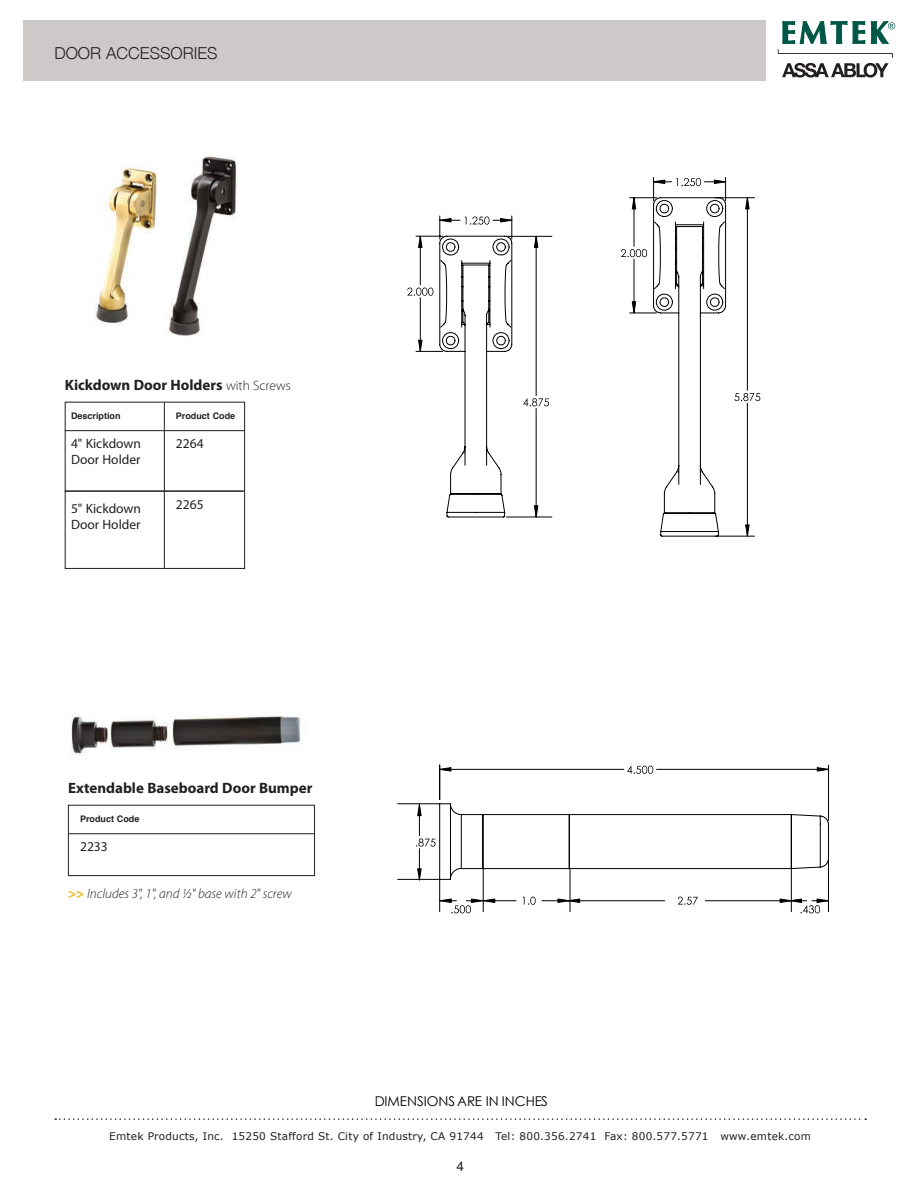
<style>
.page{position:relative;width:918px;height:1188px;background:#fff}
.page>*{position:absolute;margin:0;border:0;box-sizing:border-box;transform-origin:0 0}
.t1{font:300 16.5px "Helvetica Neue";color:#231f20}
.t2{font:700 15px "Myriad Pro";color:#231f20}
.t3{font:13.5px "Myriad Pro";color:#231f20}
.t4{font:italic 300 13.5px "Myriad Pro";color:#231f20}
.t5{font:13.5px "Century Gothic";color:#000}
.t6{font:13.5px "Helvetica";color:#231f20}
.t7{font:10.5px "Verdana";letter-spacing:.02em;color:#231f20}
.t8{font:700 9px "Helvetica";color:#231f20}
.s1{font-weight:300;font-size:13.5px}
.s2{font-weight:700;font-style:normal;color:#efb211}
</style>
<div class="page">
<div style="left:23px;top:21px;width:743px;height:60px;background:#cdc9c8"></div>
<svg style="left:55px;top:1118px;width:811px;height:2px"></svg>
<svg style="left:778px;top:20px;width:117px;height:58px"></svg>
<div style="left:65px;top:402px;width:180px;height:167px;border:1px solid #231f20"></div>
<div style="left:68px;top:805px;width:247px;height:71px;border:1px solid #231f20"></div>
<hr style="left:65px;top:430px;width:180px;height:1px;background:#231f20">
<hr style="left:68px;top:833px;width:247px;height:1px;background:#231f20">
<hr style="left:65px;top:490px;width:179px;height:2px;background:#231f20">
<hr style="left:164px;top:402px;width:1px;height:166px;background:#231f20">
<img style="left:168px;top:156px;width:69px;height:180px">
<img style="left:94px;top:167px;width:63px;height:158px">
<hr style="left:715px;top:197px;width:40px;height:1px;background:#000">
<hr style="left:715px;top:536px;width:40px;height:1px;background:#000">
<svg style="left:621px;top:177px;width:106px;height:360px"></svg>
<svg style="left:734px;top:393px;width:26px;height:8px"></svg>
<hr style="left:747px;top:198px;width:1px;height:192px;background:#000">
<hr style="left:747px;top:403px;width:1px;height:133px;background:#000">
<svg style="left:745px;top:524px;width:5px;height:13px"></svg>
<svg style="left:745px;top:197px;width:5px;height:13px"></svg>
<svg style="left:407px;top:216px;width:145px;height:302px"></svg>
<svg style="left:630px;top:766px;width:23px;height:1px"></svg>
<hr style="left:828px;top:765px;width:1px;height:55px;background:#000">
<hr style="left:439px;top:765px;width:1px;height:34px;background:#000">
<svg style="left:397px;top:767px;width:432px;height:130px"></svg>
<svg style="left:439px;top:897px;width:390px;height:16px"></svg>
<img style="left:70px;top:715px;width:231px;height:41px">
<h1 class="t1" style="left:54px;top:40px;width:165px">DOOR ACCESSORIES</h1>
<p class="t2" style="left:65px;top:375px;width:228px">Kickdown Door Holders <span class="s1">with Screws</span></p>
<p class="t8" style="left:71px;top:409px;width:51px">Description</p>
<p class="t3" style="left:71px;top:435px;width:71px">4" Kickdown</p>
<p class="t3" style="left:71px;top:451px;width:71px">Door Holder</p>
<p class="t3" style="left:71px;top:500px;width:71px">5" Kickdown</p>
<p class="t3" style="left:71px;top:516px;width:71px">Door Holder</p>
<p class="t8" style="left:176px;top:409px;width:61px">Product Code</p>
<p class="t3" style="left:176px;top:435px;width:29px">2264</p>
<p class="t3" style="left:176px;top:497px;width:29px">2265</p>
<p class="t2" style="left:68px;top:778px;width:246px">Extendable Baseboard Door Bumper</p>
<p class="t8" style="left:80px;top:812px;width:61px">Product Code</p>
<p class="t3" style="left:80px;top:838px;width:29px">2233</p>
<p class="t4" style="left:68px;top:885px;width:225px"><span class="s2">&gt;&gt;</span> Includes 3", 1", and 1/2" base with 2" screw</p>
<p class="t5" style="left:375px;top:1092px;width:175px">DIMENSIONS ARE IN INCHES</p>
<p class="t7" style="left:109px;top:1129px;width:703px">Emtek Products, Inc. 15250 Stafford St. City of Industry, CA 91744 Tel: 800.356.2741 Fax: 800.577.5771 www.emtek.com</p>
<p class="t6" style="left:456px;top:1156px;width:9px">4</p>
</div>
